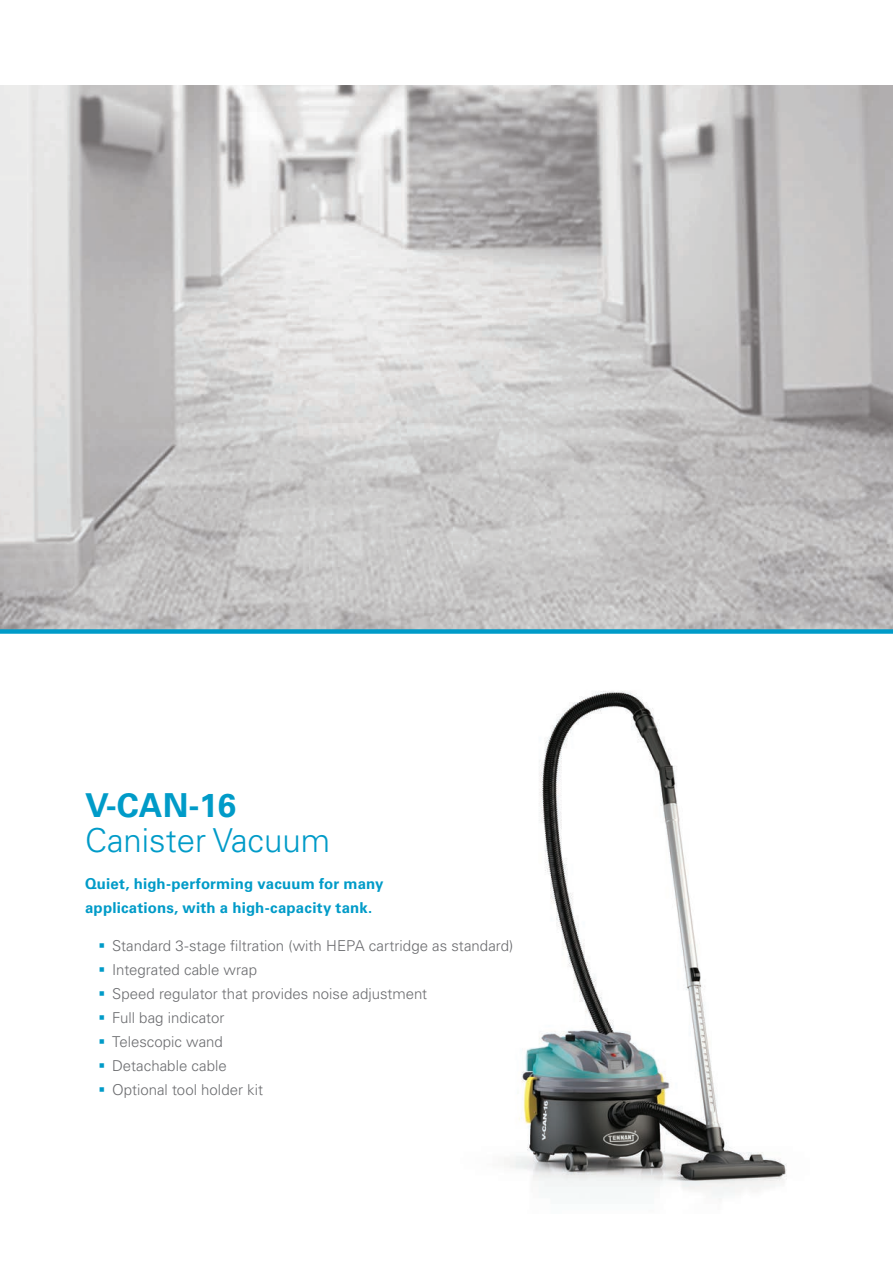
<style>
.page{position:relative;width:893px;height:1263px;background:#fff}
.page>*{position:absolute;margin:0;border:0;box-sizing:border-box;transform-origin:0 0}
.Headers{font:300 33px/34.5px "Univers LT Std";color:#009bc8}
.t1{font:300 15px "Univers LT Std";color:#6c6d70}
.Paragraph_Headers{font:700 15px/24px "Univers LT Std";letter-spacing:.01em;color:#009bc8}
.s1{font-weight:700}
</style>
<div class="page">
<img style="left:504px;top:691px;width:283px;height:509px">
<img style="left:0;top:85px;width:893px;height:544px">
<div style="left:0;top:629px;width:893px;height:5px;background:#009bc8"></div>
<p class="Headers" style="left:85px;top:788px;width:247px"><span class="s1">V-CAN-16<br></span>Canister Vacuum</p>
<p class="Paragraph_Headers" style="left:85px;top:872px;width:300px">Quiet, high-performing vacuum for many applications, with a high-capacity tank.</p>
<p class="t1" style="left:112px;top:936px;width:403px">Standard 3-stage filtration (with HEPA cartridge as standard)</p>
<p class="t1" style="left:112px;top:960px;width:147px">Integrated cable wrap</p>
<p class="t1" style="left:112px;top:984px;width:317px">Speed regulator that provides noise adjustment</p>
<p class="t1" style="left:112px;top:1008px;width:114px">Full bag indicator</p>
<p class="t1" style="left:112px;top:1032px;width:112px">Telescopic wand</p>
<p class="t1" style="left:112px;top:1056px;width:116px">Detachable cable</p>
<p class="t1" style="left:112px;top:1080px;width:153px">Optional tool holder kit</p>
</div>
